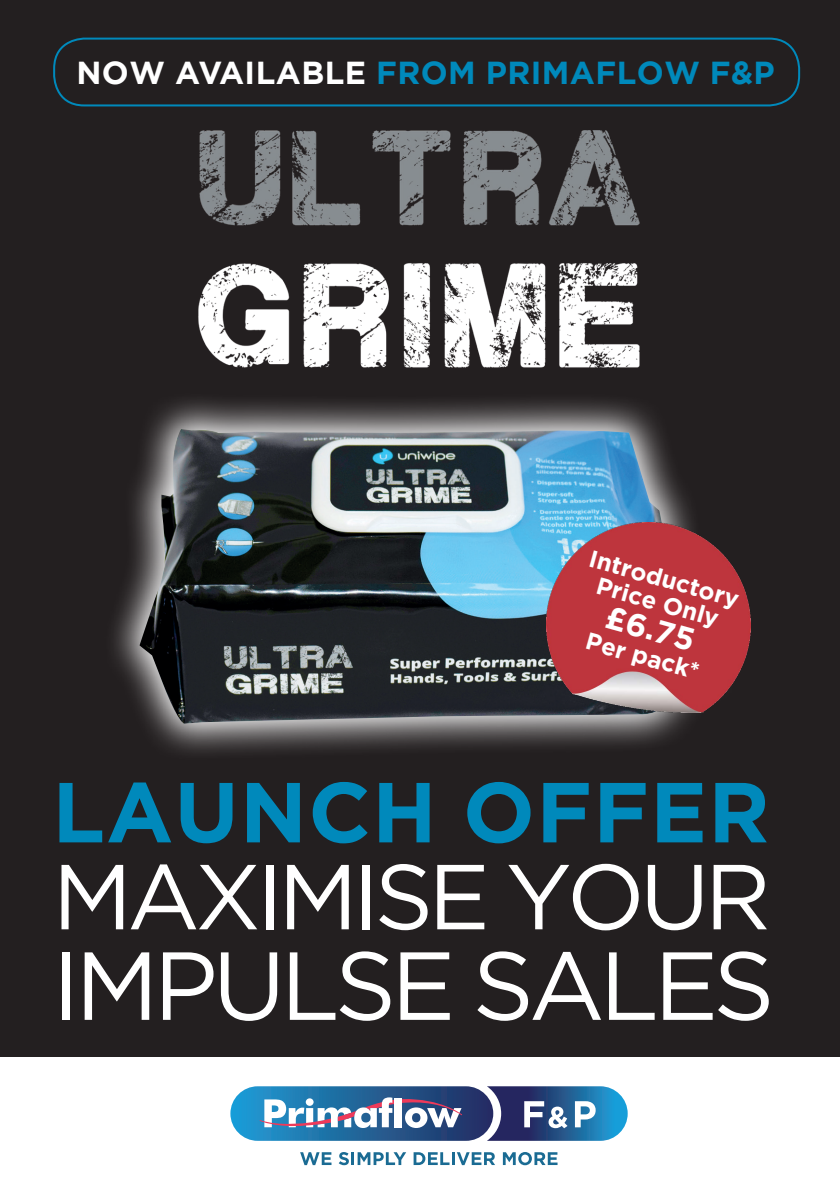
<style>
.page{position:relative;width:840px;height:1191px;background:#fff}
.page>*{position:absolute;margin:0;border:0;box-sizing:border-box;transform-origin:0 0}
.t1{font:96.4px "Gotham";letter-spacing:-.055em;color:#fff}
.t2{font:92px "Gotham";letter-spacing:-.055em;color:#fff}
.t3{font:700 84.8px "Gotham";letter-spacing:.015em;color:#0089bb}
.t4{font:700 32px "Gotham";color:#fff}
.t5{font:700 31.8px "Gotham";letter-spacing:.015em;color:#0089bb}
.t6{font:700 24px/24px "Gotham";color:#fff;text-align:center}
.s1{color:#fff}
</style>
<div class="page">
<div style="left:0;top:0;width:839px;height:1056px;background:#231f20"></div>
<svg style="left:114px;top:400px;width:590px;height:353px"></svg>
<img style="left:139px;top:428px;width:562px;height:295px">
<img style="left:198px;top:130px;width:442px;height:238px">
<div style="left:230px;top:1086px;width:263px;height:54px;background:linear-gradient(to right,#209ed6,#242a5e);border-radius:27px"></div>
<svg style="left:259px;top:1097px;width:203px;height:31px"></svg>
<div style="left:394px;top:1097px;width:7px;height:30px;background:#fff"></div>
<svg style="left:300px;top:1152px;width:31px;height:13px"></svg>
<svg style="left:338px;top:1152px;width:68px;height:13px"></svg>
<svg style="left:413px;top:1152px;width:82px;height:13px"></svg>
<svg style="left:502px;top:1152px;width:55px;height:13px"></svg>
<svg style="left:486px;top:1086px;width:141px;height:54px"></svg>
<div style="left:53px;top:38px;width:746px;height:68px;border:2px solid #0089bb;border-radius:30px"></div>
<img style="left:546px;top:522px;width:204px;height:190px">
<h3 class="t5" style="left:76px;top:54px;width:699px"><span class="s1">NOW AVAILABLE</span> FROM PRIMAFLOW F&amp;P</h3>
<p class="t6" style="left:593px;top:546px;width:156px;rotate:16deg">Introductory<br>Price Only</p>
<h3 class="t4" style="left:612px;top:595px;width:92px;rotate:16deg">£6.75</h3>
<p class="t6" style="left:589px;top:628px;width:118px;rotate:16deg">Per pack*</p>
<h3 class="t3" style="left:52px;top:763px;width:718px">LAUNCH OFFER</h3>
<h2 class="t2" style="left:52px;top:846px;width:719px">MAXIMISE YOUR</h2>
<h1 class="t1" style="left:52px;top:932px;width:723px">IMPULSE SALES</h1>
</div>
